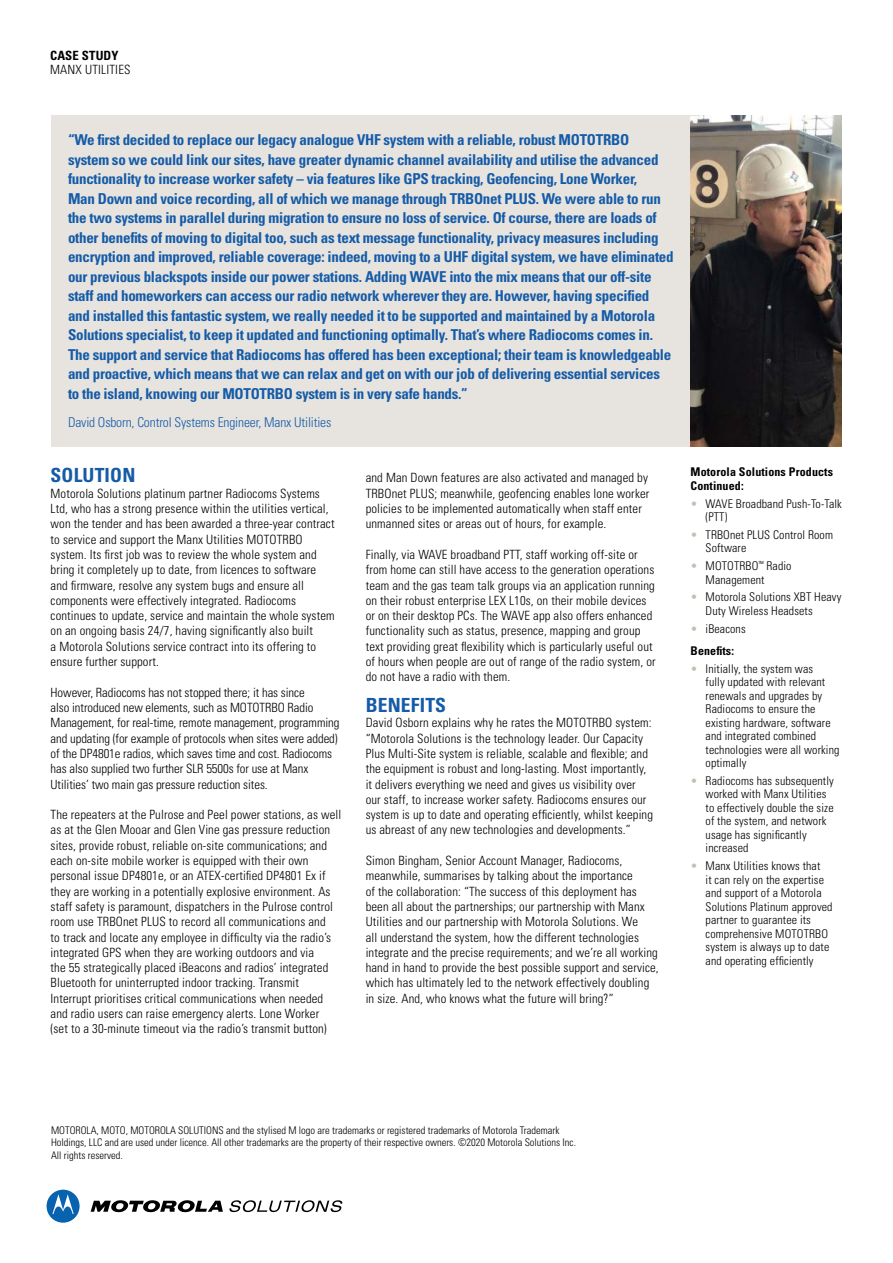
<style>
.page{position:relative;width:893px;height:1263px;background:#fff}
.page>*{position:absolute;margin:0;border:0;box-sizing:border-box;transform-origin:0 0}
.t1{font:700 condensed 19.5px "Univers LT Std";letter-spacing:.01em;color:#155ba7}
.t2{font:700 condensed 15px/19.5px "Univers LT Std";letter-spacing:-.02em;color:#155ba7}
.t3{font:300 condensed 13.5px "Univers LT Std";letter-spacing:-.01em;color:#155ba7}
.t4{font:300 condensed 12.75px/15.3px "Univers LT Std";letter-spacing:.01em;color:#000}
.t5{font:700 condensed 12.75px "Univers LT Std";letter-spacing:.01em;color:#000}
.t6{font:300 condensed 12px/13.5px "Univers LT Std";letter-spacing:.01em;color:#000}
.t7{font:700 condensed 12px/13.5px "Univers LT Std";letter-spacing:.01em;color:#000}
.t8{font:300 condensed 10.5px/12.6px "Univers LT Std";color:#000}
.s1{color:#c8beb3}
.s2{font-weight:300;color:#c8beb3}
.s3{font-weight:300}
</style>
<div class="page">
<svg style="left:91px;top:1200px;width:132px;height:13px"></svg>
<svg style="left:47px;top:1190px;width:33px;height:33px"></svg>
<svg style="left:229px;top:1200px;width:113px;height:12px"></svg>
<div style="left:51px;top:115px;width:640px;height:331px;background:#e7e4e0"></div>
<img style="left:691px;top:115px;width:151px;height:331px">
<p class="t5" style="left:50px;top:51px;width:70px">CASE STUDY</p>
<p class="t4" style="left:50px;top:63px;width:82px">MANX UTILITIES</p>
<p class="t2" style="left:68px;top:132px;width:607px">“We first decided to replace our legacy analogue VHF system with a reliable, robust MOTOTRBO system so we could link our sites, have greater dynamic channel availability and utilise the advanced functionality to increase worker safety – via features like GPS tracking, Geofencing, Lone Worker,<br>Man Down and voice recording, all of which we manage through TRBOnet PLUS. We were able to run the two systems in parallel during migration to ensure no loss of service. Of course, there are loads of other benefits of moving to digital too, such as text message functionality, privacy measures including encryption and improved, reliable coverage: indeed, moving to a UHF digital system, we have eliminated our previous blackspots inside our power stations. Adding WAVE into the mix means that our off-site staff and homeworkers can access our radio network wherever they are. However, having specified and installed this fantastic system, we really needed it to be supported and maintained by a Motorola Solutions specialist, to keep it updated and functioning optimally. That’s where Radiocoms comes in.<br>The support and service that Radiocoms has offered has been exceptional; their team is knowledgeable and proactive, which means that we can relax and get on with our job of delivering essential services to the island, knowing our MOTOTRBO system is in very safe hands.”</p>
<p class="t3" style="left:68px;top:417px;width:265px">David Osborn, Control Systems Engineer, Manx Utilities</p>
<h1 class="t1" style="left:51px;top:468px;width:86px">SOLUTION</h1>
<p class="t4" style="left:51px;top:487px;width:286px">Motorola Solutions platinum partner Radiocoms Systems Ltd, who has a strong presence within the utilities vertical, won the tender and has been awarded a three-year contract to service and support the Manx Utilities MOTOTRBO system. Its first job was to review the whole system and bring it completely up to date, from licences to software and firmware, resolve any system bugs and ensure all components were effectively integrated. Radiocoms continues to update, service and maintain the whole system on an ongoing basis 24/7, having significantly also built<br>a Motorola Solutions service contract into its offering to ensure further support.</p>
<p class="t4" style="left:51px;top:685px;width:290px">However, Radiocoms has not stopped there; it has since<br>also introduced new elements, such as MOTOTRBO Radio Management, for real-time, remote management, programming and updating (for example of protocols when sites were added) of the DP4801e radios, which saves time and cost. Radiocoms has also supplied two further SLR 5500s for use at Manx Utilities’ two main gas pressure reduction sites.</p>
<p class="t4" style="left:51px;top:808px;width:292px">The repeaters at the Pulrose and Peel power stations, as well as at the Glen Mooar and Glen Vine gas pressure reduction sites, provide robust, reliable on-site communications; and each on-site mobile worker is equipped with their own personal issue DP4801e, or an ATEX-certified DP4801 Ex if they are working in a potentially explosive environment. As staff safety is paramount, dispatchers in the Pulrose control room use TRBOnet PLUS to record all communications and<br>to track and locate any employee in difficulty via the radio’s integrated GPS when they are working outdoors and via<br>the 55 strategically placed iBeacons and radios’ integrated Bluetooth for uninterrupted indoor tracking. Transmit Interrupt prioritises critical communications when needed and radio users can raise emergency alerts. Lone Worker<br>(set to a 30-minute timeout via the radio’s transmit button)</p>
<p class="t4" style="left:366px;top:471px;width:285px">and Man Down features are also activated and managed by TRBOnet PLUS; meanwhile, geofencing enables lone worker policies to be implemented automatically when staff enter unmanned sites or areas out of hours, for example.</p>
<p class="t4" style="left:366px;top:548px;width:292px">Finally, via WAVE broadband PTT, staff working off-site or from home can still have access to the generation operations team and the gas team talk groups via an application running on their robust enterprise LEX L10s, on their mobile devices or on their desktop PCs. The WAVE app also offers enhanced functionality such as status, presence, mapping and group text providing great flexibility which is particularly useful out of hours when people are out of range of the radio system, or do not have a radio with them.</p>
<h1 class="t1" style="left:366px;top:698px;width:82px">BENEFITS</h1>
<p class="t4" style="left:366px;top:716px;width:289px">David Osborn explains why he rates the MOTOTRBO system: “Motorola Solutions is the technology leader. Our Capacity Plus Multi-Site system is reliable, scalable and flexible; and the equipment is robust and long-lasting. Most importantly, it delivers everything we need and gives us visibility over our staff, to increase worker safety. Radiocoms ensures our system is up to date and operating efficiently, whilst keeping us abreast of any new technologies and developments.”</p>
<p class="t4" style="left:366px;top:854px;width:295px">Simon Bingham, Senior Account Manager, Radiocoms, meanwhile, summarises by talking about the importance<br>of the collaboration: “The success of this deployment has been all about the partnerships; our partnership with Manx Utilities and our partnership with Motorola Solutions. We<br>all understand the system, how the different technologies integrate and the precise requirements; and we’re all working hand in hand to provide the best possible support and service, which has ultimately led to the network effectively doubling in size. And, who knows what the future will bring?”</p>
<p class="t7" style="left:691px;top:467px;width:144px">Motorola Solutions Products<br>Continued:</p>
<p class="t6" style="left:706px;top:498px;width:138px;text-indent:-15px"><span class="s1">•</span> WAVE Broadband Push-To-Talk (PTT)</p>
<p class="t6" style="left:706px;top:529px;width:129px;text-indent:-15px"><span class="s1">•</span> TRBOnet PLUS Control Room<br>Software</p>
<p class="t6" style="left:706px;top:560px;width:88px;text-indent:-15px"><span class="s1">•</span> MOTOTRBO<sup>™</sup> Radio<br>Management</p>
<p class="t6" style="left:706px;top:591px;width:137px;text-indent:-15px"><span class="s1">•</span> Motorola Solutions XBT Heavy<br>Duty Wireless Headsets</p>
<p class="t7" style="left:691px;top:619px;width:57px;line-height:22px"><span class="s2">•</span> <span class="s3">iBeacons<br></span>Benefits:</p>
<p class="t6" style="left:706px;top:662px;width:135px;text-indent:-15px"><span class="s1">•</span> Initially, the system was<br>fully updated with relevant renewals and upgrades by<br>Radiocoms to ensure the existing hardware, software and integrated combined technologies were all working optimally</p>
<p class="t6" style="left:706px;top:775px;width:130px;text-indent:-15px"><span class="s1">•</span> Radiocoms has subsequently worked with Manx Utilities to effectively double the size of the system, and network usage has significantly increased</p>
<p class="t6" style="left:706px;top:860px;width:129px;text-indent:-15px"><span class="s1">•</span> Manx Utilities knows that<br>it can rely on the expertise and support of a Motorola<br>Solutions Platinum approved partner to guarantee its comprehensive MOTOTRBO system is always up to date and operating efficiently</p>
<p class="t8" style="left:51px;top:1124px;width:526px">MOTOROLA, MOTO, MOTOROLA SOLUTIONS and the stylised M logo are trademarks or registered trademarks of Motorola Trademark<br>Holdings, LLC and are used under licence. All other trademarks are the property of their respective owners. ©2020 Motorola Solutions Inc.<br>All rights reserved.</p>
</div>
